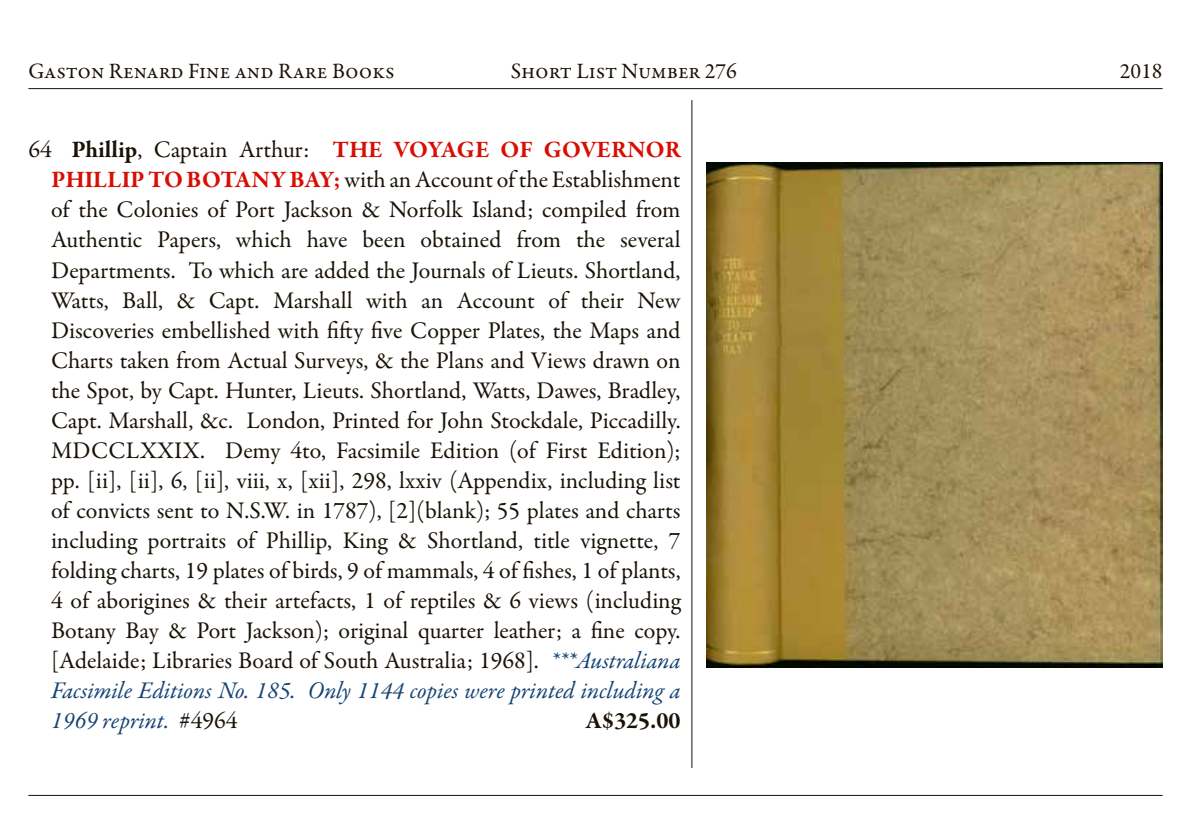
<style>
.page{position:relative;width:1191px;height:840px;background:#fff}
.page>*{position:absolute;margin:0;border:0;box-sizing:border-box;transform-origin:0 0}
.t1{font:24px/30px "Garamond Premr Pro";color:#1a1207;text-align:justify}
.t2{font:700 24px "Garamond Premr Pro";color:#1a1207}
.t3{font:22px "Garamond Premr Pro";color:#1a1207}
.s1{font-weight:700}
.s2{font-weight:700;color:#d80e04}
.s3{font-style:italic;color:#164373}
</style>
<div class="page">
<hr style="left:28px;top:88px;width:1134px;height:1px;background:#1a1207">
<hr style="left:28px;top:794px;width:1134px;height:1px;background:#1a1207">
<hr style="left:691px;top:100px;width:1px;height:667px;background:#1a1207">
<img style="left:706px;top:162px;width:456px;height:504px">
<p class="t3" style="left:28px;top:57px;width:368px">Gaston Renard Fine and Rare Books</p>
<p class="t3" style="left:511px;top:57px;width:228px">Short List Number 276</p>
<p class="t3" style="left:1119px;top:57px;width:44px">2018</p>
<p class="t1" style="left:51px;top:135px;width:631px;text-indent:-23px">64 <span class="s1">Phillip</span>, Captain Arthur: <span class="s2">THE VOYAGE OF GOVERNOR PHILLIP TO BOTANY BAY;</span> with an Account of the Establishment of the Colonies of Port Jackson &amp; Norfolk Island; compiled from Authentic Papers, which have been obtained from the several Departments. To which are added the Journals of Lieuts. Shortland, Watts, Ball, &amp; Capt. Marshall with an Account of their New Discoveries embellished with fifty five Copper Plates, the Maps and Charts taken from Actual Surveys, &amp; the Plans and Views drawn on the Spot, by Capt. Hunter, Lieuts. Shortland, Watts, Dawes, Bradley, Capt. Marshall, &amp;c. London, Printed for John Stockdale, Piccadilly.<br>MDCCLXXIX. Demy 4to, Facsimile Edition (of First Edition); pp. [ii], [ii], 6, [ii], viii, x, [xii], 298, lxxiv (Appendix, including list of convicts sent to N.S.W. in 1787), [2](blank); 55 plates and charts including portraits of Phillip, King &amp; Shortland, title vignette, 7 folding charts, 19 plates of birds, 9 of mammals, 4 of fishes, 1 of plants, 4 of aborigines &amp; their artefacts, 1 of reptiles &amp; 6 views (including Botany Bay &amp; Port Jackson); original quarter leather; a fine copy. [Adelaide; Libraries Board of South Australia; 1968]. <span class="s3">***Australiana Facsimile Editions No. 185. Only 1144 copies were printed including a 1969 reprint.</span> #4964</p>
<p class="t2" style="left:586px;top:705px;width:96px">A$325.00</p>
</div>
